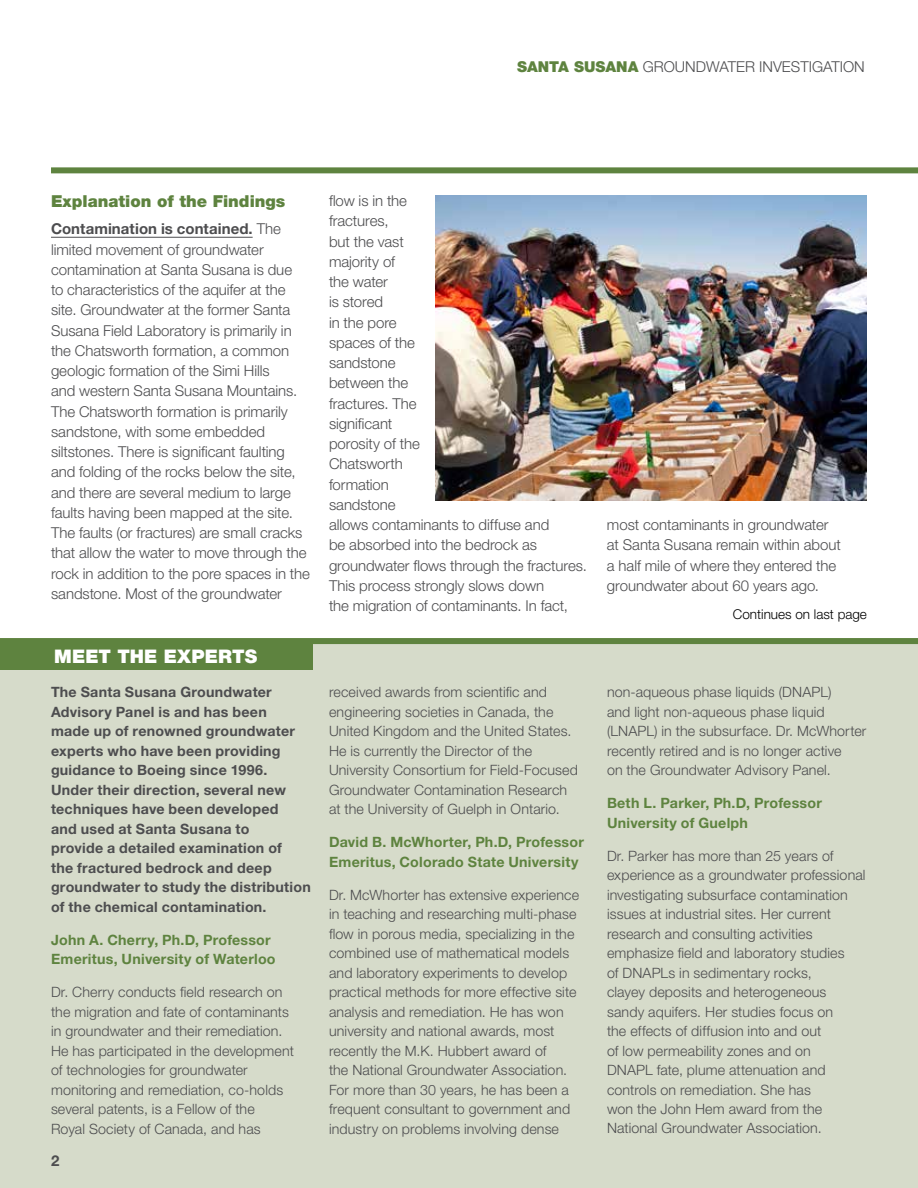
<style>
.page{position:relative;width:918px;height:1188px;background:#fff}
.page>*{position:absolute;margin:0;border:0;box-sizing:border-box;transform-origin:0 0}
.t1{font:900 18.75px "Helvetica Neue LT Std";letter-spacing:.015em;color:#fff}
.t2{font:900 16.5px "Helvetica Neue LT Std";color:#5e833f}
.t3{font:300 15px/20.2px "Helvetica Neue LT Std";letter-spacing:-.005em;color:#4d4d4f}
.t4{font:700 15px "Helvetica Neue LT Std";color:#4d4d4f}
.t5{font:300 14.25px/19.5px "Helvetica Neue LT Std";letter-spacing:.01em;color:#4d4d4f}
.t6{font:700 14.25px/19.5px "Helvetica Neue LT Std";letter-spacing:.015em;color:#4d4d4f}
.t7{font:700 14.25px/19.5px "Helvetica Neue LT Std";letter-spacing:.015em;color:#5e833f}
.t8{font:300 13.5px "Helvetica Neue LT Std";color:#000}
.s1{font-weight:900;color:#5e833f}
.s2{font-weight:700}
</style>
<div class="page">
<div style="left:51px;top:167px;width:867px;height:6px;background:#5e833f"></div>
<hr style="left:51px;top:237px;width:202px;height:1px;background:#4d4d4f">
<img style="left:436px;top:195px;width:431px;height:305px">
<div style="left:0;top:638px;width:918px;height:550px;background:#d6dbca"></div>
<div style="left:0;top:638px;width:918px;height:6px;background:#5e833f"></div>
<div style="left:0;top:640px;width:312px;height:30px;background:#5e833f"></div>
<p class="t3" style="left:517px;top:56px;width:349px"><span class="s1">SANTA SUSANA</span> GROUNDWATER INVESTIGATION</p>
<p class="t2" style="left:51px;top:192px;width:236px">Explanation of the Findings</p>
<p class="t3" style="left:51px;top:218px;width:260px"><span class="s2">Contamination is contained.</span> The limited movement of groundwater contamination at Santa Susana is due<br>to characteristics of the aquifer at the site. Groundwater at the former Santa Susana Field Laboratory is primarily in the Chatsworth formation, a common geologic formation of the Simi Hills<br>and western Santa Susana Mountains.<br>The Chatsworth formation is primarily sandstone, with some embedded siltstones. There is significant faulting and folding of the rocks below the site, and there are several medium to large faults having been mapped at the site.<br>The faults (or fractures) are small cracks that allow the water to move through the rock in addition to the pore spaces in the sandstone. Most of the groundwater</p>
<h1 class="t1" style="left:54px;top:645px;width:205px">MEET THE EXPERTS</h1>
<p class="t6" style="left:51px;top:682px;width:261px">The Santa Susana Groundwater<br>Advisory Panel is and has been<br>made up of renowned groundwater experts who have been providing guidance to Boeing since 1996.<br>Under their direction, several new techniques have been developed<br>and used at Santa Susana to<br>provide a detailed examination of<br>the fractured bedrock and deep groundwater to study the distribution of the chemical contamination.</p>
<p class="t7" style="left:51px;top:930px;width:226px">John A. Cherry, Ph.D, Professor<br>Emeritus, University of Waterloo</p>
<p class="t5" style="left:51px;top:982px;width:245px">Dr. Cherry conducts field research on the migration and fate of contaminants in groundwater and their remediation.<br>He has participated in the development of technologies for groundwater monitoring and remediation, co-holds several patents, is a Fellow of the<br>Royal Society of Canada, and has</p>
<p class="t4" style="left:51px;top:1152px;width:10px">2</p>
<p class="t3" style="left:329px;top:190px;width:260px">flow is in the<br>fractures,<br>but the vast<br>majority of<br>the water<br>is stored<br>in the pore<br>spaces of the<br>sandstone<br>between the<br>fractures. The<br>significant<br>porosity of the<br>Chatsworth<br>formation<br>sandstone<br>allows contaminants to diffuse and<br>be absorbed into the bedrock as groundwater flows through the fractures.<br>This process strongly slows down<br>the migration of contaminants. In fact,</p>
<p class="t5" style="left:329px;top:682px;width:250px">received awards from scientific and engineering societies in Canada, the United Kingdom and the United States.<br>He is currently the Director of the University Consortium for Field-Focused Groundwater Contamination Research at the University of Guelph in Ontario.</p>
<p class="t7" style="left:329px;top:832px;width:256px">David B. McWhorter, Ph.D, Professor<br>Emeritus, Colorado State University</p>
<p class="t5" style="left:329px;top:885px;width:252px">Dr. McWhorter has extensive experience in teaching and researching multi-phase flow in porous media, specializing in the combined use of mathematical models and laboratory experiments to develop practical methods for more effective site analysis and remediation. He has won university and national awards, most recently the M.K. Hubbert award of<br>the National Groundwater Association.<br>For more than 30 years, he has been a frequent consultant to government and industry on problems involving dense</p>
<p class="t3" style="left:607px;top:514px;width:235px">most contaminants in groundwater at Santa Susana remain within about a half mile of where they entered the groundwater about 60 years ago.</p>
<p class="t8" style="left:733px;top:606px;width:136px">Continues on last page</p>
<p class="t5" style="left:607px;top:682px;width:261px">non-aqueous phase liquids (DNAPL)<br>and light non-aqueous phase liquid (LNAPL) in the subsurface. Dr. McWhorter recently retired and is no longer active<br>on the Groundwater Advisory Panel.</p>
<p class="t7" style="left:607px;top:793px;width:216px">Beth L. Parker, Ph.D, Professor<br>University of Guelph</p>
<p class="t5" style="left:607px;top:845px;width:260px">Dr. Parker has more than 25 years of experience as a groundwater professional investigating subsurface contamination issues at industrial sites. Her current research and consulting activities emphasize field and laboratory studies<br>of DNAPLs in sedimentary rocks,<br>clayey deposits and heterogeneous sandy aquifers. Her studies focus on<br>the effects of diffusion into and out<br>of low permeability zones and on<br>DNAPL fate, plume attenuation and controls on remediation. She has<br>won the John Hem award from the National Groundwater Association.</p>
</div>
